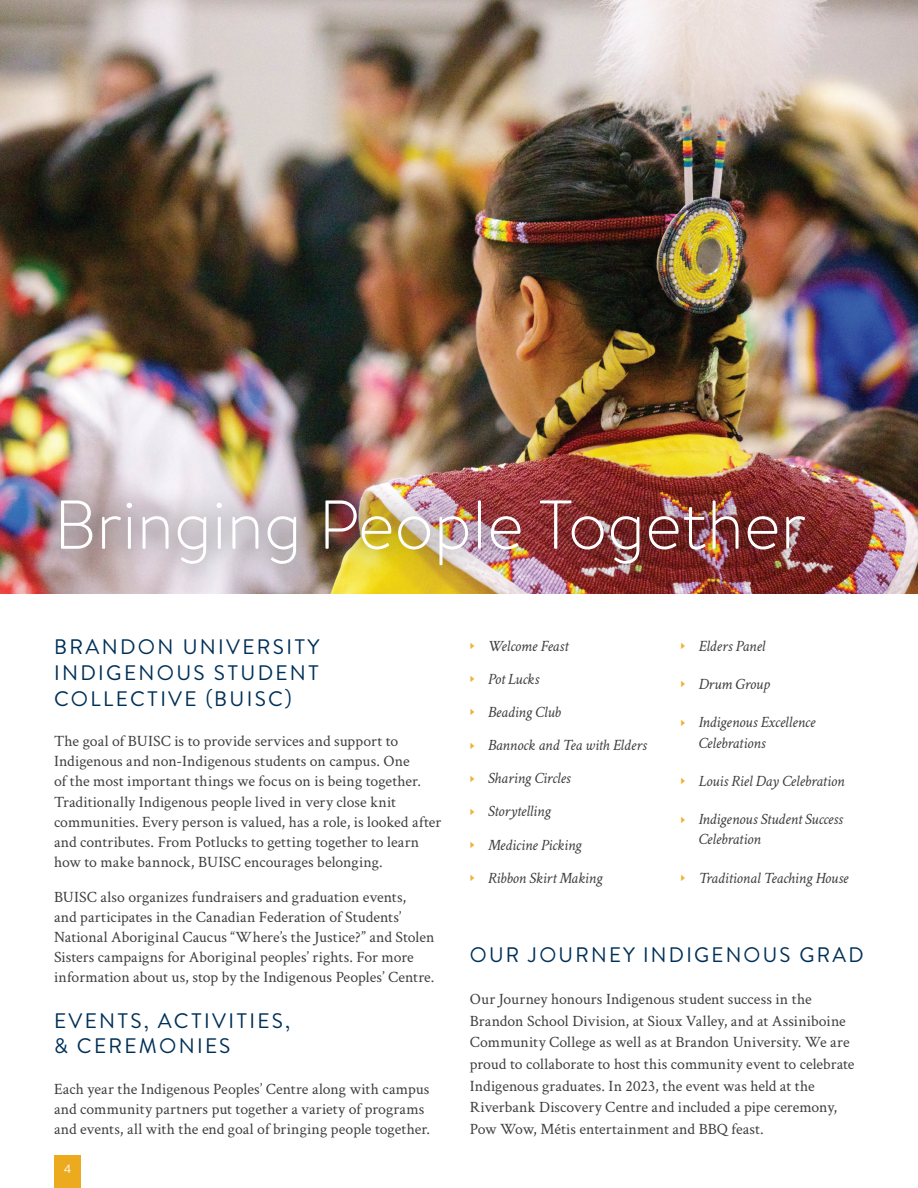
<style>
.page{position:relative;width:918px;height:1188px;background:#fff}
.page>*{position:absolute;margin:0;border:0;box-sizing:border-box;transform-origin:0 0}
.Main_Heading{font:300 69px "Brandon Text";color:#fff}
.Subhead_Blue_1_-_All_Caps{font:21px/25.8px "Brandon Text";letter-spacing:.11em;color:#003057;text-align:justify}
.Body_Copy___90__Black{font:15.75px/20.1px "Crimson Text";color:#3e3e3f}
.t1{font:italic 15.75px/20.2px "Crimson Text";letter-spacing:-.015em;color:#3e3e3f}
.t2{font:12px "Brandon Text";color:#fff}
.s1{font-family:"Arial";font-style:normal;font-size:9px;color:#efb235}
</style>
<div class="page">
<div style="left:54px;top:1156px;width:27px;height:32px;background:#ecaa1f"></div>
<img style="left:0;top:0;width:918px;height:594px">
<img style="left:31px;top:471px;width:800px;height:122px">
<p class="Main_Heading" style="left:54px;top:478px;width:754px">Bringing People Together</p>
<p class="Subhead_Blue_1_-_All_Caps" style="left:54px;top:633px;width:267px">BRANDON UNIVERSITY INDIGENOUS STUDENT COLLECTIVE (BUISC)</p>
<p class="Body_Copy___90__Black" style="left:54px;top:731px;width:389px">The goal of BUISC is to provide services and support to Indigenous and non-Indigenous students on campus. One<br>of the most important things we focus on is being together.<br>Traditionally Indigenous people lived in very close knit communities. Every person is valued, has a role, is looked after and contributes. From Potlucks to getting together to learn how to make bannock, BUISC encourages belonging.</p>
<p class="Body_Copy___90__Black" style="left:54px;top:886px;width:382px">BUISC also organizes fundraisers and graduation events,<br>and participates in the Canadian Federation of Students’ National Aboriginal Caucus “Where’s the Justice?” and Stolen Sisters campaigns for Aboriginal peoples’ rights. For more information about us, stop by the Indigenous Peoples’ Centre.</p>
<p class="Subhead_Blue_1_-_All_Caps" style="left:54px;top:1007px;width:238px">EVENTS, ACTIVITIES, &amp; CEREMONIES</p>
<p class="Body_Copy___90__Black" style="left:54px;top:1078px;width:378px">Each year the Indigenous Peoples’ Centre along with campus and community partners put together a variety of programs and events, all with the end goal of bringing people together.</p>
<p class="t2" style="left:64px;top:1161px;width:9px">4</p>
<p class="t1" style="left:470px;top:636px;width:100px"><span class="s1">►</span> Welcome Feast</p>
<p class="t1" style="left:470px;top:669px;width:71px"><span class="s1">►</span> Pot Lucks</p>
<p class="t1" style="left:470px;top:702px;width:92px"><span class="s1">►</span> Beading Club</p>
<p class="t1" style="left:470px;top:735px;width:178px"><span class="s1">►</span> Bannock and Tea with Elders</p>
<p class="t1" style="left:470px;top:768px;width:102px"><span class="s1">►</span> Sharing Circles</p>
<p class="t1" style="left:470px;top:801px;width:82px"><span class="s1">►</span> Storytelling</p>
<p class="t1" style="left:470px;top:834px;width:113px"><span class="s1">►</span> Medicine Picking</p>
<p class="t1" style="left:470px;top:868px;width:134px"><span class="s1">►</span> Ribbon Skirt Making</p>
<p class="t1" style="left:680px;top:636px;width:86px"><span class="s1">►</span> Elders Panel</p>
<p class="t1" style="left:680px;top:674px;width:91px"><span class="s1">►</span> Drum Group</p>
<p class="t1" style="left:698px;top:712px;width:118px;text-indent:-18px"><span class="s1">►</span> Indigenous Excellence<br>Celebrations</p>
<p class="t1" style="left:680px;top:771px;width:165px"><span class="s1">►</span> Louis Riel Day Celebration</p>
<p class="t1" style="left:698px;top:809px;width:146px;text-indent:-18px"><span class="s1">►</span> Indigenous Student Success<br>Celebration</p>
<p class="t1" style="left:680px;top:868px;width:169px"><span class="s1">►</span> Traditional Teaching House</p>
<p class="Subhead_Blue_1_-_All_Caps" style="left:470px;top:941px;width:395px">OUR JOURNEY INDIGENOUS GRAD</p>
<p class="Body_Copy___90__Black" style="left:470px;top:988px;width:386px;line-height:21.6px">Our Journey honours Indigenous student success in the Brandon School Division, at Sioux Valley, and at Assiniboine Community College as well as at Brandon University. We are proud to collaborate to host this community event to celebrate Indigenous graduates. In 2023, the event was held at the Riverbank Discovery Centre and included a pipe ceremony, Pow Wow, Métis entertainment and BBQ feast.</p>
</div>
